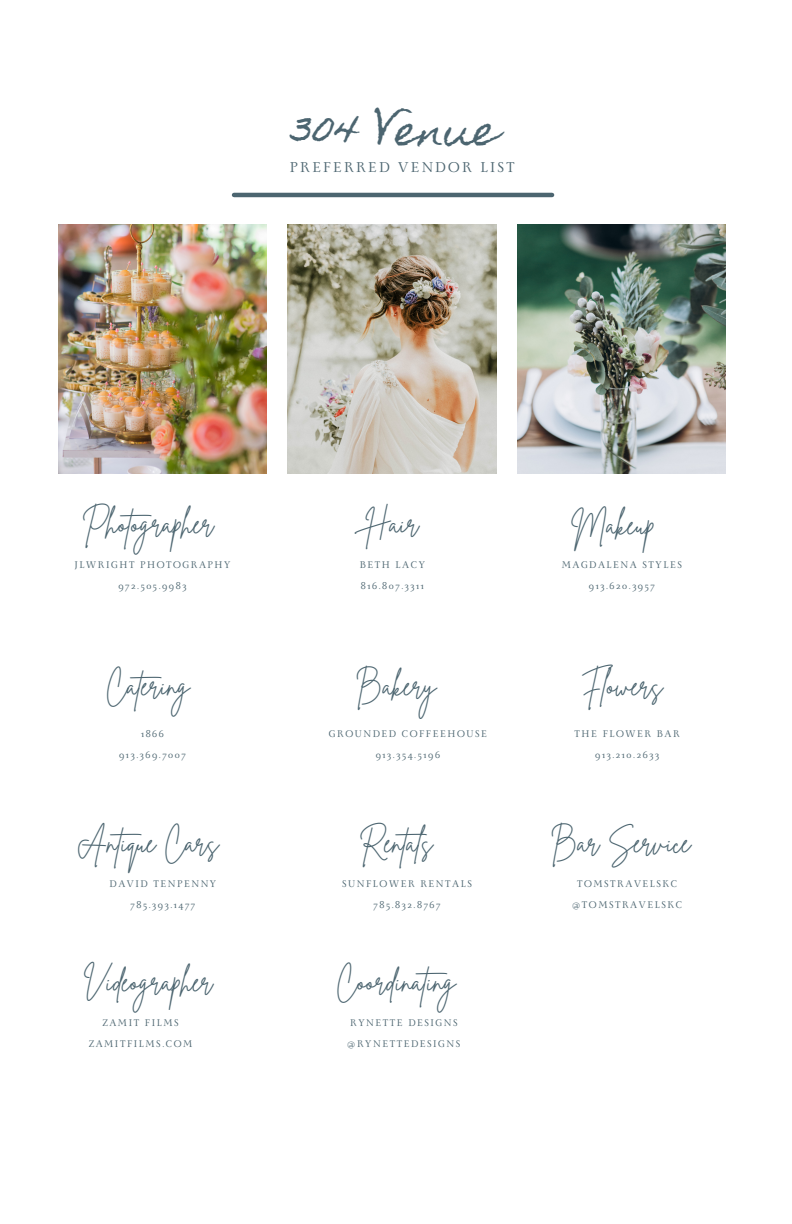
<style>
.page{position:relative;width:792px;height:1224px;background:#fff}
.page>*{position:absolute;margin:0;border:0;box-sizing:border-box;transform-origin:0 0}
.t1{font:41.4px "Homemade Apple";color:#4c6570}
.t2{font:28px "Brittany Signature";color:#4c6570}
.t3{font:15.8px "Monterchi Serif";letter-spacing:.145em;color:#4c6570}
.t4{font:10.8px/21px "Monterchi Serif";letter-spacing:.145em;color:#4c6570;text-align:center}
</style>
<div class="page">
<hr style="left:234px;top:193px;width:318px;height:4px;background:#4c6570">
<img style="left:288px;top:224px;width:208px;height:249px">
<img style="left:58px;top:224px;width:209px;height:249px">
<img style="left:517px;top:224px;width:209px;height:249px">
<h1 class="t1" style="left:291px;top:107px;width:209px">304 Venue</h1>
<h3 class="t3" style="left:290px;top:160px;width:226px">PREFERRED VENDOR LIST</h3>
<h2 class="t2" style="left:82px;top:505px;width:133px">Photographer</h2>
<h2 class="t2" style="left:366px;top:505px;width:54px">Hair</h2>
<h2 class="t2" style="left:571px;top:506px;width:85px">Makeup</h2>
<p class="t4" style="left:75px;top:556px;width:157px">JLWRIGHT PHOTOGRAPHY<br>972.505.9983</p>
<p class="t4" style="left:360px;top:556px;width:67px;text-align:left">BETH LACY<br>816.807.3311</p>
<p class="t4" style="left:562px;top:556px;width:122px">MAGDALENA STYLES<br>913.620.3957</p>
<h2 class="t2" style="left:106px;top:667px;width:85px">Catering</h2>
<h2 class="t2" style="left:356px;top:667px;width:82px">Bakery</h2>
<h2 class="t2" style="left:581px;top:667px;width:83px">Flowers</h2>
<p class="t4" style="left:119px;top:725px;width:68px">1866<br>913.369.7007</p>
<p class="t4" style="left:329px;top:725px;width:159px">GROUNDED COFFEEHOUSE<br>913.354.5196</p>
<p class="t4" style="left:575px;top:725px;width:107px">THE FLOWER BAR<br>913.210.2633</p>
<h2 class="t2" style="left:77px;top:825px;width:144px">Antique Cars</h2>
<h2 class="t2" style="left:359px;top:825px;width:77px">Rentals</h2>
<h2 class="t2" style="left:550px;top:825px;width:142px">Bar Service</h2>
<p class="t4" style="left:110px;top:875px;width:108px">DAVID TENPENNY<br>785.393.1477</p>
<p class="t4" style="left:342px;top:875px;width:131px">SUNFLOWER RENTALS<br>785.832.8767</p>
<p class="t4" style="left:572px;top:875px;width:111px">TOMSTRAVELSKC @TOMSTRAVELSKC</p>
<h2 class="t2" style="left:83px;top:963px;width:132px">Videographer</h2>
<h2 class="t2" style="left:336px;top:963px;width:121px">Coordinating</h2>
<p class="t4" style="left:89px;top:1013px;width:105px">ZAMIT FILMS<br>ZAMITFILMS.COM</p>
<p class="t4" style="left:347px;top:1013px;width:114px;text-align:left">RYNETTE DESIGNS @RYNETTEDESIGNS</p>
</div>
